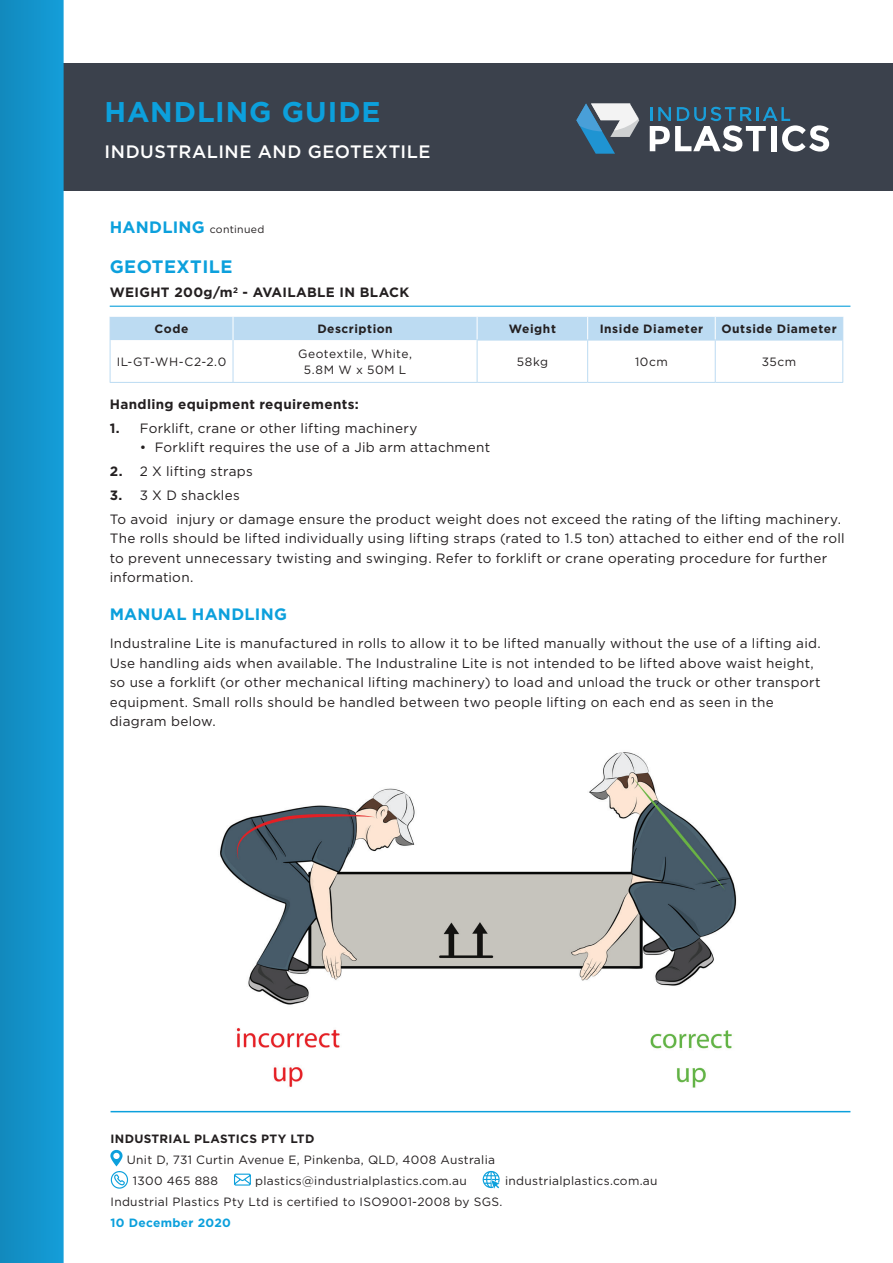
<style>
.page{position:relative;width:893px;height:1263px;background:#fff}
.page>*{position:absolute;margin:0;border:0;box-sizing:border-box;transform-origin:0 0}
.t1{font:700 28.5px "Gotham";letter-spacing:.035em;color:#0ca0dc}
.t2{font:500 18px "Gotham";letter-spacing:.03em;color:#fff}
.t3{font:700 18px "Gotham";letter-spacing:.025em;color:#0ca0dc}
.t4{font:700 16.5px "Gotham";letter-spacing:.015em;color:#0ca0dc}
.t5{font:13.5px/19.5px "Gotham";letter-spacing:.02em;color:#231f20}
.t6{font:700 13.5px "Gotham";letter-spacing:.025em;color:#231f20}
.t7{font:12px/21px "Gotham";letter-spacing:.025em;color:#231f20}
.t8{font:700 12px "Gotham";letter-spacing:.04em;color:#231f20}
.t9{font:700 12px "Gotham";letter-spacing:.025em;color:#0ca0dc}
.t10{font:10.5px "Gotham";letter-spacing:.03em;color:#231f20}
.s1{font-weight:700;font-size:16.5px;color:#0ca0dc}
.s2{font-weight:700}
</style>
<div class="page">
<div style="left:0;top:64px;width:893px;height:127px;background:#3b414c"></div>
<svg style="left:0;top:0;width:64px;height:1263px"></svg>
<svg style="left:650px;top:107px;width:179px;height:45px"></svg>
<svg style="left:576px;top:103px;width:63px;height:51px"></svg>
<hr style="left:111px;top:1111px;width:739px;height:1px;background:#0ca0dc">
<img style="left:111px;top:1150px;width:12px;height:17px">
<img style="left:111px;top:1171px;width:18px;height:18px">
<svg style="left:234px;top:1173px;width:17px;height:13px"></svg>
<img style="left:483px;top:1170px;width:17px;height:19px">
<hr style="left:110px;top:306px;width:740px;height:1px;background:#0ca0dc">
<svg style="left:110px;top:317px;width:733px;height:65px"></svg>
<hr style="left:110px;top:340px;width:1px;height:42px;background:#bcdbf2">
<hr style="left:233px;top:340px;width:1px;height:42px;background:#bcdbf2">
<hr style="left:477px;top:340px;width:1px;height:42px;background:#bcdbf2">
<hr style="left:587px;top:340px;width:1px;height:42px;background:#bcdbf2">
<hr style="left:715px;top:340px;width:1px;height:42px;background:#bcdbf2">
<hr style="left:110px;top:382px;width:123px;height:1px;background:#bcdbf2">
<hr style="left:233px;top:382px;width:244px;height:1px;background:#bcdbf2">
<hr style="left:477px;top:340px;width:111px;height:1px;background:#bcdbf2">
<hr style="left:588px;top:340px;width:127px;height:1px;background:#bcdbf2">
<hr style="left:715px;top:340px;width:128px;height:1px;background:#bcdbf2">
<hr style="left:842px;top:340px;width:1px;height:42px;background:#bcdbf2">
<hr style="left:477px;top:382px;width:111px;height:1px;background:#bcdbf2">
<hr style="left:588px;top:382px;width:127px;height:1px;background:#bcdbf2">
<hr style="left:715px;top:382px;width:128px;height:1px;background:#bcdbf2">
<img style="left:220px;top:752px;width:517px;height:336px">
<h1 class="t1" style="left:105px;top:93px;width:278px">HANDLING GUIDE</h1>
<h2 class="t2" style="left:105px;top:140px;width:327px">INDUSTRALINE AND GEOTEXTILE</h2>
<p class="t10" style="left:110px;top:222px;width:156px"><span class="s1">HANDLING</span> continued</p>
<h2 class="t3" style="left:110px;top:255px;width:124px">GEOTEXTILE</h2>
<p class="t6" style="left:110px;top:283px;width:301px">WEIGHT 200g/m<sup>2</sup> - AVAILABLE IN BLACK</p>
<p class="t8" style="left:155px;top:321px;width:35px">Code</p>
<p class="t8" style="left:317px;top:321px;width:77px">Description</p>
<p class="t8" style="left:509px;top:321px;width:49px">Weight</p>
<p class="t8" style="left:600px;top:321px;width:105px">Inside Diameter</p>
<p class="t8" style="left:721px;top:321px;width:117px">Outside Diameter</p>
<p class="t7" style="left:117px;top:351px;width:111px">IL-GT-WH-C2-2.0</p>
<p class="t7" style="left:298px;top:345px;width:115px;line-height:16.5px;text-align:center">Geotextile, White,<br>5.8M W x 50M L</p>
<p class="t7" style="left:517px;top:351px;width:33px">58kg</p>
<p class="t7" style="left:635px;top:351px;width:34px">10cm</p>
<p class="t7" style="left:762px;top:351px;width:36px">35cm</p>
<p class="t6" style="left:110px;top:395px;width:251px">Handling equipment requirements:</p>
<p class="t5" style="left:110px;top:418px;width:309px"><span class="s2">1.</span> Forklift, crane or other lifting machinery</p>
<p class="t5" style="left:140px;top:437px;width:352px">• Forklift requires the use of a Jib arm attachment</p>
<p class="t5" style="left:110px;top:461px;width:145px"><span class="s2">2.</span> 2 X lifting straps</p>
<p class="t5" style="left:110px;top:483px;width:733px;line-height:23.7px"><span class="s2">3.</span> 3 X D shackles<br>To avoid injury or damage ensure the product weight does not exceed the rating of the lifting machinery.</p>
<p class="t5" style="left:110px;top:528px;width:736px">The rolls should be lifted individually using lifting straps (rated to 1.5 ton) attached to either end of the roll to prevent unnecessary twisting and swinging. Refer to forklift or crane operating procedure for further information.</p>
<p class="t4" style="left:110px;top:603px;width:179px">MANUAL HANDLING</p>
<p class="t5" style="left:110px;top:633px;width:713px">Industraline Lite is manufactured in rolls to allow it to be lifted manually without the use of a lifting aid.<br>Use handling aids when available. The Industraline Lite is not intended to be lifted above waist height, so use a forklift (or other mechanical lifting machinery) to load and unload the truck or other transport equipment. Small rolls should be handled between two people lifting on each end as seen in the diagram below.</p>
<p class="t8" style="left:111px;top:1130px;width:205px">INDUSTRIAL PLASTICS PTY LTD</p>
<p class="t7" style="left:133px;top:1149px;width:364px;text-indent:-6px">Unit D, 731 Curtin Avenue E, Pinkenba, QLD, 4008 Australia<br>1300 465 888</p>
<p class="t7" style="left:255px;top:1170px;width:213px">plastics@industrialplastics.com.au</p>
<p class="t7" style="left:505px;top:1170px;width:154px">industrialplastics.com.au</p>
<p class="t7" style="left:111px;top:1191px;width:393px">Industrial Plastics Pty Ltd is certified to ISO9001-2008 by SGS.</p>
<p class="t9" style="left:111px;top:1214px;width:122px">10 December 2020</p>
</div>
